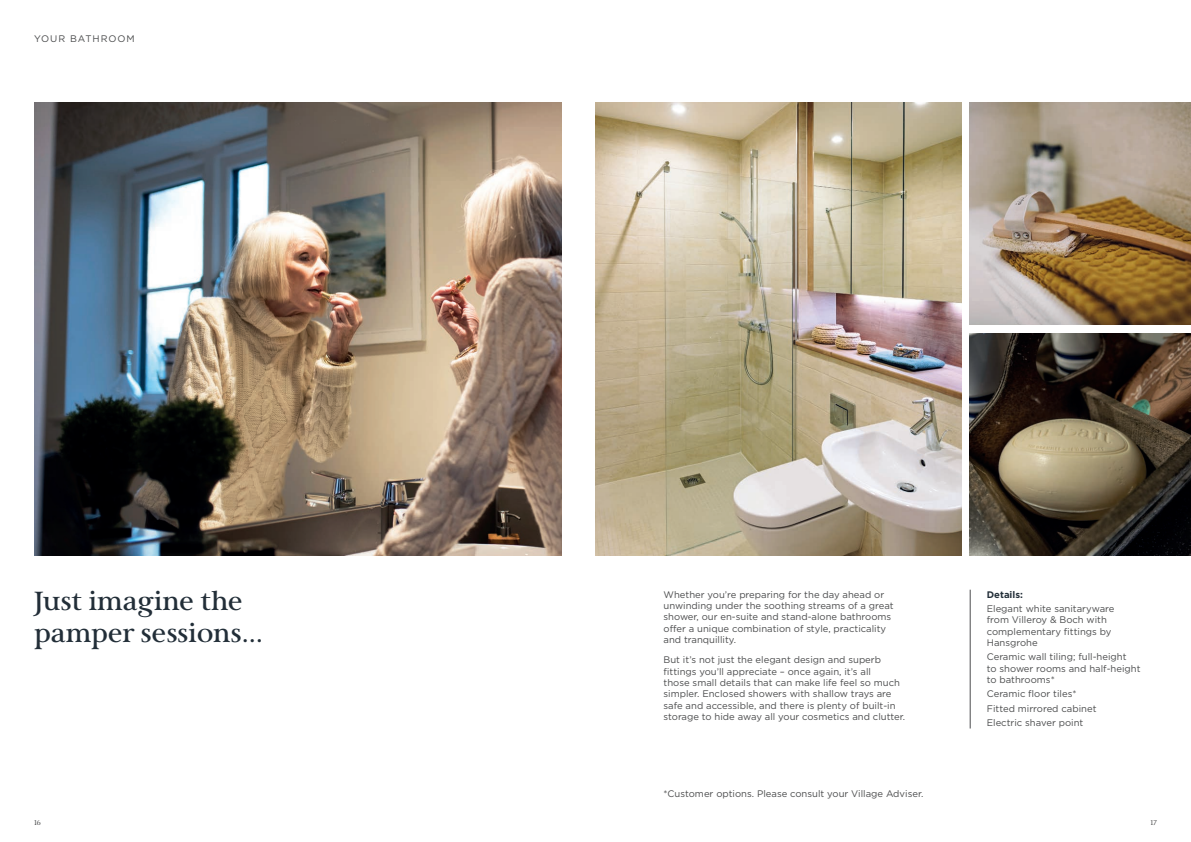
<style>
.page{position:relative;width:1191px;height:842px;background:#fff}
.page>*{position:absolute;margin:0;border:0;box-sizing:border-box;transform-origin:0 0}
.t1{font:500 26px/31.2px "Carrig Pro";color:#222e38}
.t2{font:9.5px/11.4px "Gotham";color:#4b4c4d}
.t3{font:9.5px "Gotham";letter-spacing:.1em;color:#4b4c4d}
.t4{font:700 9.5px "Gotham";color:#222e38}
.t5{font:7px "Carrig Pro";color:#4b4c4d}
</style>
<div class="page">
<img style="left:34px;top:102px;width:527px;height:454px">
<img style="left:595px;top:102px;width:366px;height:454px">
<img style="left:969px;top:102px;width:222px;height:223px">
<hr style="left:969px;top:590px;width:1px;height:138px;background:#4b4c4d">
<img style="left:969px;top:333px;width:222px;height:223px">
<p class="t3" style="left:34px;top:33px;width:102px">YOUR BATHROOM</p>
<p class="t2" style="left:663px;top:588px;width:232px">Whether you’re preparing for the day ahead or unwinding under the soothing streams of a great shower, our en-suite and stand-alone bathrooms offer a unique combination of style, practicality and tranquillity.</p>
<p class="t2" style="left:663px;top:654px;width:243px">But it’s not just the elegant design and superb fittings you’ll appreciate – once again, it’s all<br>those small details that can make life feel so much simpler. Enclosed showers with shallow trays are safe and accessible, and there is plenty of built-in storage to hide away all your cosmetics and clutter.</p>
<h1 class="t1" style="left:34px;top:586px;width:230px">Just imagine the pamper sessions…</h1>
<p class="t4" style="left:986px;top:589px;width:38px">Details:</p>
<p class="t2" style="left:986px;top:603px;width:129px">Elegant white sanitaryware from Villeroy &amp; Boch with complementary fittings by<br>Hansgrohe</p>
<p class="t2" style="left:986px;top:651px;width:155px">Ceramic wall tiling; full-height<br>to shower rooms and half-height to bathrooms*</p>
<p class="t2" style="left:986px;top:687px;width:111px;line-height:14.2px">Ceramic floor tiles*<br>Fitted mirrored cabinet<br>Electric shaver point</p>
<p class="t2" style="left:663px;top:787px;width:261px">*Customer options. Please consult your Village Adviser.</p>
<p class="t5" style="left:34px;top:817px;width:8px">16</p>
<p class="t5" style="left:1150px;top:817px;width:8px">17</p>
</div>
